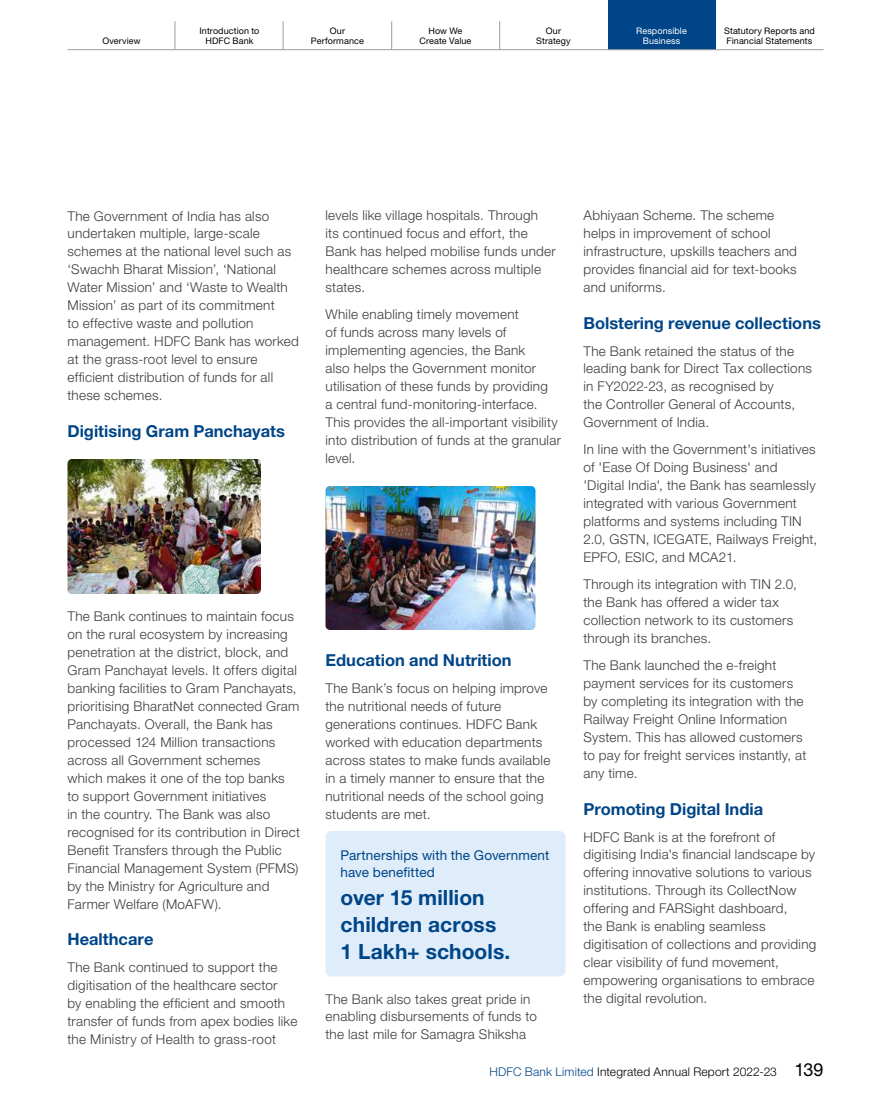
<style>
.page{position:relative;width:891px;height:1107px;background:#fff}
.page>*{position:absolute;margin:0;border:0;box-sizing:border-box;transform-origin:0 0}
.t1{font:700 21px/27px "Helvetica Neue LT Std";letter-spacing:.005em;color:#004587}
.t2{font:700 16.5px "Helvetica Neue LT Std";color:#004587}
.t3{font:300 13.5px/18px "Helvetica Neue LT Std";letter-spacing:.02em;color:#3c3c3b}
.t4{font:13.5px/18px "Helvetica Neue LT Std";letter-spacing:.01em;color:#004587}
.t5{font:300 12px "Helvetica Neue LT Std";letter-spacing:.015em;color:#000}
.t6{font:9px/10.5px "Helvetica Neue LT Std";letter-spacing:.015em;color:#000;text-align:center}
.t7{font:9px/10.5px "Helvetica Neue LT Std";letter-spacing:.015em;color:#fff;text-align:center}
.s1{color:#004587}
.s2{font-weight:400;font-size:18px}
</style>
<div class="page">
<img style="left:68px;top:459px;width:193px;height:135px">
<img style="left:326px;top:486px;width:210px;height:144px">
<div style="left:326px;top:831px;width:240px;height:145px;background:#dfedfa;border-radius:6px"></div>
<div style="left:608px;top:0;width:108px;height:50px;background:#004587"></div>
<hr style="left:68px;top:49px;width:756px;height:1px;background:#9d9d9c">
<svg style="left:175px;top:21px;width:1px;height:29px"></svg>
<svg style="left:283px;top:21px;width:1px;height:28px"></svg>
<svg style="left:391px;top:21px;width:1px;height:28px"></svg>
<svg style="left:499px;top:21px;width:1px;height:28px"></svg>
<p class="t6" style="left:102px;top:36px;width:40px">Overview</p>
<p class="t6" style="left:311px;top:25px;width:55px">Our<br>Performance</p>
<p class="t6" style="left:536px;top:25px;width:36px">Our<br>Strategy</p>
<p class="t6" style="left:200px;top:25px;width:61px">Introduction to<br>HDFC Bank</p>
<p class="t6" style="left:420px;top:25px;width:53px">How We<br>Create Value</p>
<p class="t7" style="left:636px;top:25px;width:52px">Responsible<br>Business</p>
<p class="t6" style="left:724px;top:25px;width:92px;text-align:left">Statutory Reports and<br>Financial Statements</p>
<p class="t3" style="left:68px;top:206px;width:233px">The Government of India has also undertaken multiple, large-scale schemes at the national level such as ‘Swachh Bharat Mission’, ‘National Water Mission’ and ‘Waste to Wealth Mission’ as part of its commitment<br>to effective waste and pollution management. HDFC Bank has worked at the grass-root level to ensure efficient distribution of funds for all these schemes.</p>
<p class="t2" style="left:68px;top:420px;width:219px">Digitising Gram Panchayats</p>
<p class="t3" style="left:68px;top:607px;width:234px">The Bank continues to maintain focus on the rural ecosystem by increasing penetration at the district, block, and Gram Panchayat levels. It offers digital banking facilities to Gram Panchayats, prioritising BharatNet connected Gram Panchayats. Overall, the Bank has processed 124 Million transactions across all Government schemes<br>which makes it one of the top banks<br>to support Government initiatives<br>in the country. The Bank was also recognised for its contribution in Direct Benefit Transfers through the Public Financial Management System (PFMS) by the Ministry for Agriculture and Farmer Welfare (MoAFW).</p>
<p class="t2" style="left:68px;top:929px;width:88px">Healthcare</p>
<p class="t3" style="left:68px;top:958px;width:231px">The Bank continued to support the digitisation of the healthcare sector<br>by enabling the efficient and smooth transfer of funds from apex bodies like the Ministry of Health to grass-root</p>
<p class="t3" style="left:325px;top:206px;width:232px">levels like village hospitals. Through<br>its continued focus and effort, the<br>Bank has helped mobilise funds under healthcare schemes across multiple states.</p>
<p class="t3" style="left:325px;top:305px;width:237px">While enabling timely movement<br>of funds across many levels of implementing agencies, the Bank<br>also helps the Government monitor utilisation of these funds by providing<br>a central fund-monitoring-interface.<br>This provides the all-important visibility into distribution of funds at the granular level.</p>
<p class="t2" style="left:326px;top:650px;width:188px">Education and Nutrition</p>
<p class="t3" style="left:326px;top:679px;width:226px">The Bank’s focus on helping improve the nutritional needs of future generations continues. HDFC Bank worked with education departments across states to make funds available in a timely manner to ensure that the nutritional needs of the school going students are met.</p>
<p class="t4" style="left:340px;top:846px;width:210px">Partnerships with the Government have benefitted</p>
<h1 class="t1" style="left:340px;top:883px;width:171px">over 15 million children across<br>1 Lakh+ schools.</h1>
<p class="t3" style="left:326px;top:989px;width:213px">The Bank also takes great pride in enabling disbursements of funds to the last mile for Samagra Shiksha</p>
<p class="t3" style="left:583px;top:206px;width:215px">Abhiyaan Scheme. The scheme helps in improvement of school infrastructure, upskills teachers and provides financial aid for text-books and uniforms.</p>
<p class="t2" style="left:584px;top:312px;width:239px">Bolstering revenue collections</p>
<p class="t3" style="left:584px;top:341px;width:230px">The Bank retained the status of the leading bank for Direct Tax collections in FY2022-23, as recognised by<br>the Controller General of Accounts,<br>Government of India.</p>
<p class="t3" style="left:584px;top:440px;width:235px">In line with the Government's initiatives of 'Ease Of Doing Business' and 'Digital India', the Bank has seamlessly integrated with various Government platforms and systems including TIN 2.0, GSTN, ICEGATE, Railways Freight, EPFO, ESIC, and MCA21.</p>
<p class="t3" style="left:584px;top:575px;width:215px">Through its integration with TIN 2.0, the Bank has offered a wider tax collection network to its customers through its branches.</p>
<p class="t3" style="left:584px;top:656px;width:224px">The Bank launched the e-freight payment services for its customers by completing its integration with the<br>Railway Freight Online Information<br>System. This has allowed customers to pay for freight services instantly, at any time.</p>
<p class="t2" style="left:584px;top:798px;width:181px">Promoting Digital India</p>
<p class="t3" style="left:584px;top:827px;width:234px">HDFC Bank is at the forefront of digitising India's financial landscape by offering innovative solutions to various institutions. Through its CollectNow offering and FARSight dashboard,<br>the Bank is enabling seamless digitisation of collections and providing clear visibility of fund movement, empowering organisations to embrace the digital revolution.</p>
<p class="t5" style="left:490px;top:1064px;width:335px"><span class="s1">HDFC Bank Limited</span> Integrated Annual Report 2022-23 <span class="s2">139</span></p>
</div>
